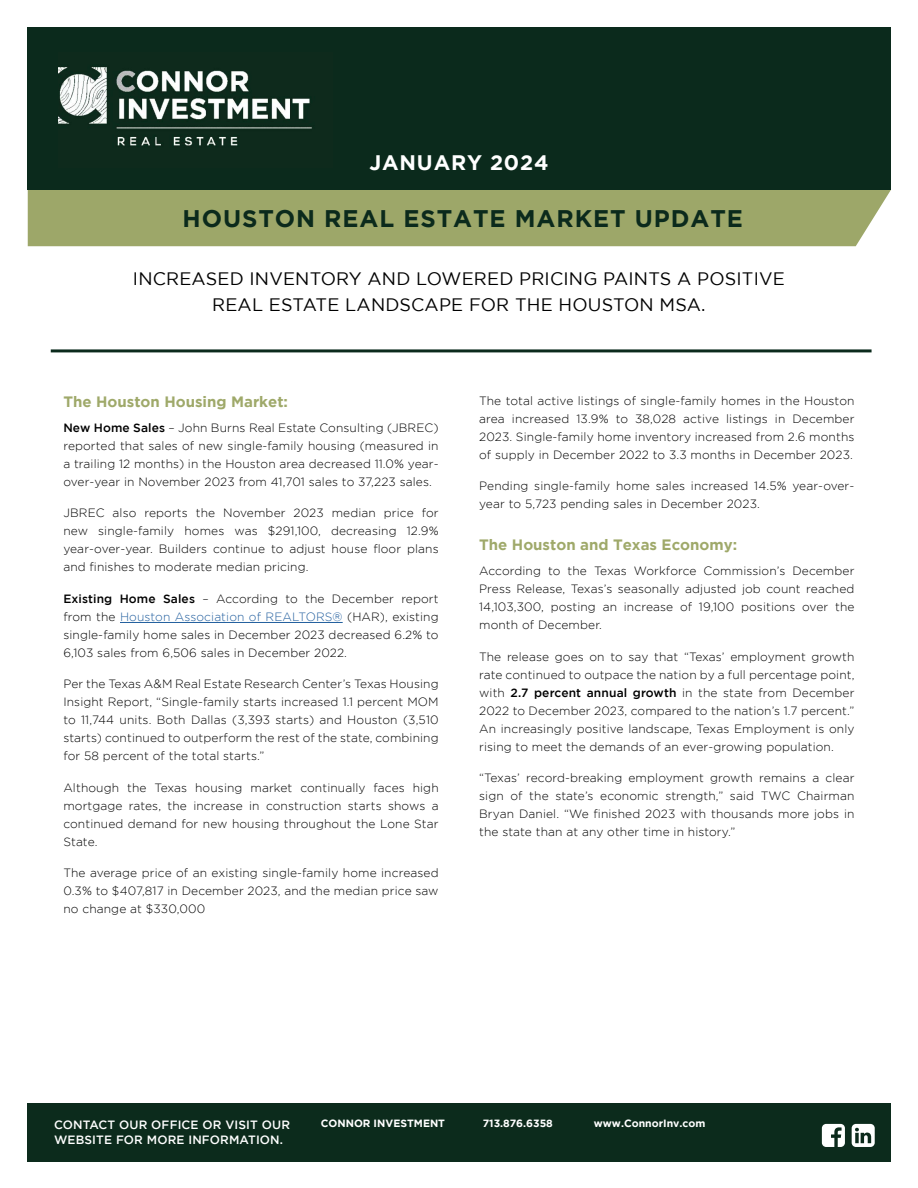
<style>
.page{position:relative;width:918px;height:1188px;background:#fff}
.page>*{position:absolute;margin:0;border:0;box-sizing:border-box;transform-origin:0 0}
.t1{font:700 24px "Gotham";letter-spacing:.04em;color:#0b2a1c}
.t2{font:700 21px "Gotham";letter-spacing:.04em;color:#fff}
.t3{font:18px/25.5px "Gotham";letter-spacing:.01em;color:#000;text-align:center}
.t4{font:700 15px "Gotham";color:#9fa96a}
.t5{font:300 12px/18px "Gotham";letter-spacing:.01em;color:#000;text-align:justify}
.t6{font:500 12px/15px "Gotham";letter-spacing:.01em;color:#fff}
.t7{font:700 10.5px "Gotham";color:#fff}
.s1{font-weight:500}
.s2{color:#215e9e}
</style>
<div class="page">
<div style="left:28px;top:190px;width:863px;height:56px;background:#9da769"></div>
<div style="left:28px;top:28px;width:863px;height:162px;background:#0b2a1c"></div>
<div style="left:27px;top:1103px;width:864px;height:58px;background:#0c2b1c"></div>
<svg style="left:822px;top:1124px;width:23px;height:23px"></svg>
<svg style="left:852px;top:1124px;width:23px;height:23px"></svg>
<img style="left:59px;top:67px;width:253px;height:79px">
<hr style="left:51px;top:349px;width:821px;height:3px;background:#0b2a1c">
<hr style="left:120px;top:622px;width:223px;height:1px;background:#215e9e">
<h2 class="t2" style="left:370px;top:151px;width:180px">JANUARY 2024</h2>
<h1 class="t1" style="left:183px;top:205px;width:562px">HOUSTON REAL ESTATE MARKET UPDATE</h1>
<h3 class="t3" style="left:133px;top:266px;width:653px">INCREASED INVENTORY AND LOWERED PRICING PAINTS A POSITIVE<br>REAL ESTATE LANDSCAPE FOR THE HOUSTON MSA.</h3>
<p class="t4" style="left:63px;top:393px;width:226px">The Houston Housing Market:</p>
<p class="t5" style="left:63px;top:418px;width:377px"><span class="s1">New Home Sales</span> – John Burns Real Estate Consulting (JBREC) reported that sales of new single-family housing (measured in a trailing 12 months) in the Houston area decreased 11.0% year&shy;over-year in November 2023 from 41,701 sales to 37,223 sales.</p>
<p class="t5" style="left:63px;top:504px;width:377px">JBREC also reports the November 2023 median price for new single-family homes was $291,100, decreasing 12.9% year-over-year. Builders continue to adjust house floor plans and finishes to moderate median pricing.</p>
<p class="t5" style="left:63px;top:589px;width:377px"><span class="s1">Existing Home Sales</span> – According to the December report from the <span class="s2">Houston Association of REALTORS®</span> (HAR), existing single-family home sales in December 2023 decreased 6.2% to 6,103 sales from 6,506 sales in December 2022.</p>
<p class="t5" style="left:63px;top:675px;width:377px">Per the Texas A&amp;M Real Estate Research Center’s Texas Housing Insight Report, “Single-family starts increased 1.1 percent MOM to 11,744 units. Both Dallas (3,393 starts) and Houston (3,510 starts) continued to outperform the rest of the state, combining for 58 percent of the total starts.”</p>
<p class="t5" style="left:63px;top:778px;width:377px">Although the Texas housing market continually faces high mortgage rates, the increase in construction starts shows a continued demand for new housing throughout the Lone Star State.</p>
<p class="t5" style="left:63px;top:864px;width:377px">The average price of an existing single-family home increased 0.3% to $407,817 in December 2023, and the median price saw no change at $330,000</p>
<p class="t5" style="left:479px;top:392px;width:377px">The total active listings of single-family homes in the Houston area increased 13.9% to 38,028 active listings in December 2023. Single-family home inventory increased from 2.6 months of supply in December 2022 to 3.3 months in December 2023.</p>
<p class="t5" style="left:479px;top:477px;width:377px">Pending single-family home sales increased 14.5% year-over&shy;year to 5,723 pending sales in December 2023.</p>
<p class="t4" style="left:479px;top:536px;width:260px">The Houston and Texas Economy:</p>
<p class="t5" style="left:479px;top:562px;width:377px">According to the Texas Workforce Commission’s December Press Release, Texas’s seasonally adjusted job count reached 14,103,300, posting an increase of 19,100 positions over the month of December.</p>
<p class="t5" style="left:479px;top:647px;width:377px">The release goes on to say that “Texas’ employment growth rate continued to outpace the nation by a full percentage point, with <span class="s1">2.7 percent annual growth</span> in the state from December 2022 to December 2023, compared to the nation’s 1.7 percent.” An increasingly positive landscape, Texas Employment is only rising to meet the demands of an ever-growing population.</p>
<p class="t5" style="left:479px;top:769px;width:377px">“Texas’ record-breaking employment growth remains a clear sign of the state’s economic strength,” said TWC Chairman Bryan Daniel. “We finished 2023 with thousands more jobs in the state than at any other time in history.”</p>
<p class="t6" style="left:54px;top:1117px;width:238px">CONTACT OUR OFFICE OR VISIT OUR<br>WEBSITE FOR MORE INFORMATION.</p>
<p class="t7" style="left:321px;top:1117px;width:126px">CONNOR INVESTMENT</p>
<p class="t7" style="left:483px;top:1117px;width:72px">713.876.6358</p>
<p class="t7" style="left:594px;top:1117px;width:113px">www.ConnorInv.com</p>
</div>
